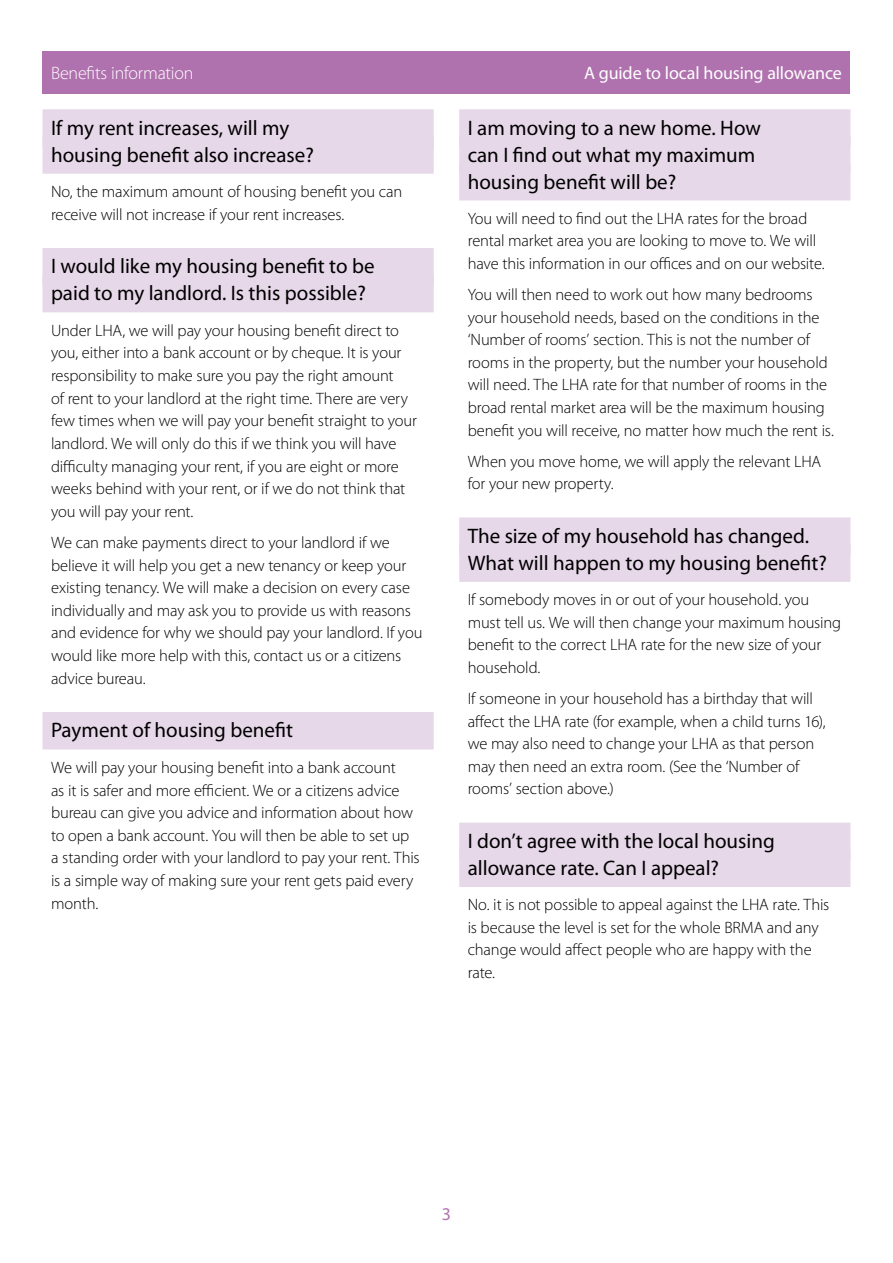
<style>
.page{position:relative;width:893px;height:1263px;background:#fff}
.page>*{position:absolute;margin:0;border:0;box-sizing:border-box;transform-origin:0 0}
.t1{font:21px/26.8px "Myriad Pro";color:#000}
.t2{font:18px "Myriad Pro";letter-spacing:-.01em;color:#fff}
.t3{font:300 18px "Myriad Pro";letter-spacing:-.015em;color:#fff}
.t4{font:18px "Myriad Pro";color:#b072ae}
.t5{font:300 16.5px/22.6px "Myriad Pro";letter-spacing:-.01em;color:#000}
</style>
<div class="page">
<div style="left:43px;top:51px;width:807px;height:43px;background:#b072ae"></div>
<div style="left:43px;top:109px;width:391px;height:38px;background:#e6d7e9"></div>
<div style="left:43px;top:136px;width:391px;height:38px;background:#e6d7e9"></div>
<div style="left:43px;top:248px;width:391px;height:37px;background:#e6d7e9"></div>
<div style="left:43px;top:275px;width:391px;height:37px;background:#e6d7e9"></div>
<div style="left:43px;top:712px;width:391px;height:37px;background:#e6d7e9"></div>
<div style="left:459px;top:109px;width:391px;height:38px;background:#e6d7e9"></div>
<div style="left:459px;top:136px;width:391px;height:38px;background:#e6d7e9"></div>
<div style="left:459px;top:163px;width:391px;height:37px;background:#e6d7e9"></div>
<div style="left:459px;top:517px;width:391px;height:38px;background:#e6d7e9"></div>
<div style="left:459px;top:544px;width:391px;height:38px;background:#e6d7e9"></div>
<div style="left:459px;top:823px;width:391px;height:37px;background:#e6d7e9"></div>
<div style="left:459px;top:849px;width:391px;height:38px;background:#e6d7e9"></div>
<p class="t3" style="left:51px;top:62px;width:144px">Benefits information</p>
<p class="t2" style="left:584px;top:62px;width:259px">A guide to local housing allowance</p>
<p class="t1" style="left:51px;top:114px;width:264px">If my rent increases, will my housing benefit also increase?</p>
<p class="t5" style="left:51px;top:180px;width:353px">No, the maximum amount of housing benefit you can receive will not increase if your rent increases.</p>
<p class="t1" style="left:51px;top:253px;width:325px">I would like my housing benefit to be paid to my landlord. Is this possible?</p>
<p class="t5" style="left:51px;top:319px;width:367px">Under LHA, we will pay your housing benefit direct to you, either into a bank account or by cheque. It is your responsibility to make sure you pay the right amount<br>of rent to your landlord at the right time. There are very few times when we will pay your benefit straight to your landlord. We will only do this if we think you will have difficulty managing your rent, if you are eight or more weeks behind with your rent, or if we do not think that you will pay your rent.</p>
<p class="t5" style="left:51px;top:531px;width:373px">We can make payments direct to your landlord if we believe it will help you get a new tenancy or keep your existing tenancy. We will make a decision on every case individually and may ask you to provide us with reasons and evidence for why we should pay your landlord. If you would like more help with this, contact us or a citizens advice bureau.</p>
<p class="t1" style="left:51px;top:717px;width:244px">Payment of housing benefit</p>
<p class="t5" style="left:51px;top:756px;width:370px">We will pay your housing benefit into a bank account<br>as it is safer and more efficient. We or a citizens advice bureau can give you advice and information about how to open a bank account. You will then be able to set up a standing order with your landlord to pay your rent. This is a simple way of making sure your rent gets paid every month.</p>
<p class="t1" style="left:468px;top:114px;width:295px">I am moving to a new home. How can I find out what my maximum housing benefit will be?</p>
<p class="t5" style="left:468px;top:207px;width:358px">You will need to find out the LHA rates for the broad rental market area you are looking to move to. We will have this information in our offices and on our website.</p>
<p class="t5" style="left:468px;top:283px;width:368px">You will then need to work out how many bedrooms your household needs, based on the conditions in the ‘Number of rooms’ section. This is not the number of rooms in the property, but the number your household will need. The LHA rate for that number of rooms in the broad rental market area will be the maximum housing benefit you will receive, no matter how much the rent is.</p>
<p class="t5" style="left:468px;top:450px;width:355px">When you move home, we will apply the relevant LHA for your new property.</p>
<p class="t1" style="left:468px;top:522px;width:361px">The size of my household has changed.<br>What will happen to my housing benefit?</p>
<p class="t5" style="left:468px;top:588px;width:375px">If somebody moves in or out of your household. you must tell us. We will then change your maximum housing benefit to the correct LHA rate for the new size of your household.</p>
<p class="t5" style="left:468px;top:687px;width:359px">If someone in your household has a birthday that will affect the LHA rate (for example, when a child turns 16), we may also need to change your LHA as that person may then need an extra room. (See the ‘Number of rooms’ section above.)</p>
<p class="t1" style="left:468px;top:827px;width:309px">I don’t agree with the local housing allowance rate. Can I appeal?</p>
<p class="t5" style="left:468px;top:893px;width:363px">No. it is not possible to appeal against the LHA rate. This is because the level is set for the whole BRMA and any change would affect people who are happy with the rate.</p>
<p class="t4" style="left:442px;top:1203px;width:11px">3</p>
</div>
